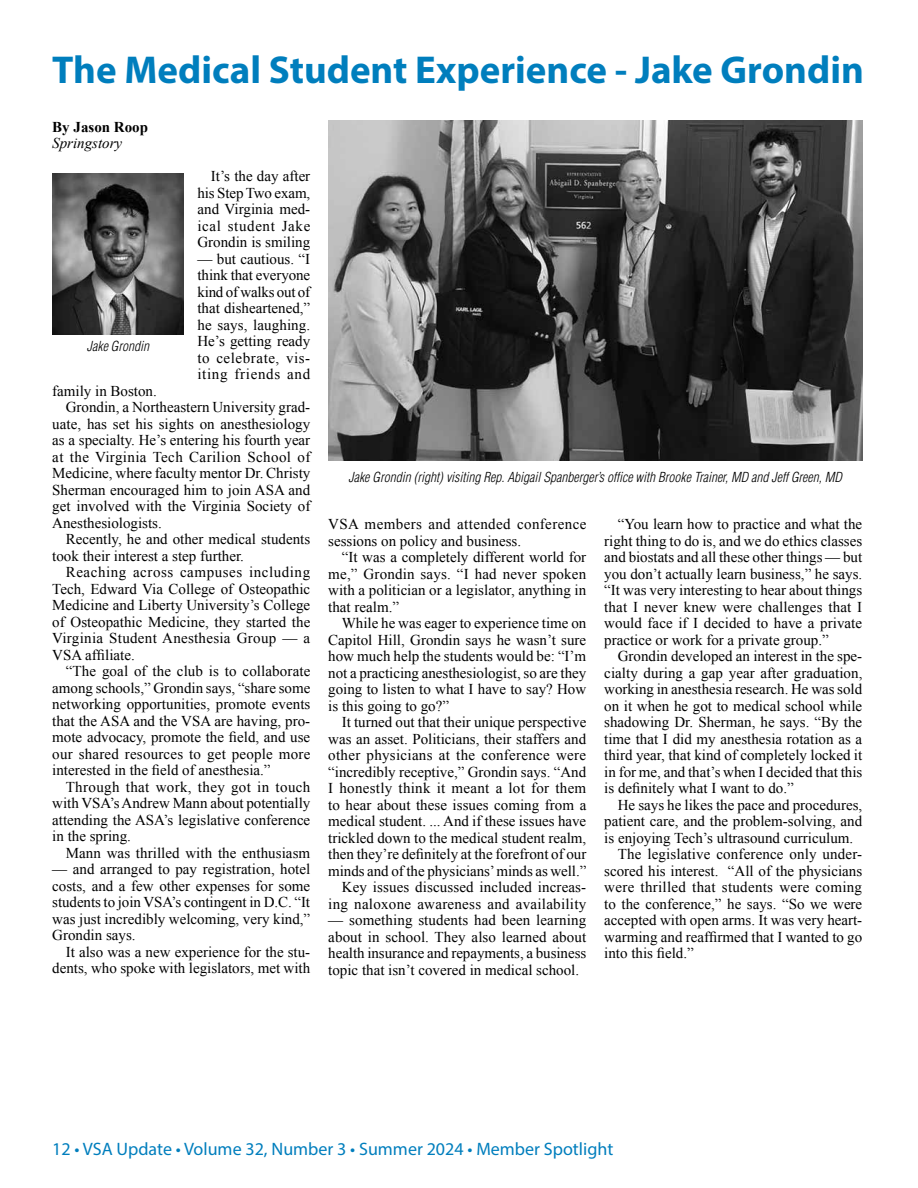
<style>
.page{position:relative;width:918px;height:1188px;background:#fff}
.page>*{position:absolute;margin:0;border:0;box-sizing:border-box;transform-origin:0 0}
.t1{font:700 39px "Myriad Pro";color:#007ebd}
.t2{font:18px "Myriad Pro";color:#007ebd}
.t3{font:15px/16.5px "Times New Roman";color:#000;text-align:justify}
.t4{font:15px/16.5px "Times New Roman";letter-spacing:.025em;color:#000}
.t5{font:15px "Times New Roman";letter-spacing:.02em;color:#000}
.t6{font:15px "Times New Roman";letter-spacing:.035em;color:#000}
.t7{font:700 15px "Times New Roman";color:#000}
.t8{font:italic 15px "Times New Roman";color:#000}
.t9{font:italic 300 condensed 13.5px "Helvetica LT Std";color:#000}
</style>
<div class="page">
<img style="left:329px;top:121px;width:533px;height:339px">
<img style="left:52px;top:174px;width:132px;height:160px">
<h1 class="t1" style="left:52px;top:45px;width:813px">The Medical Student Experience - Jake Grondin</h1>
<p class="t7" style="left:52px;top:116px;width:97px">By Jason Roop</p>
<p class="t8" style="left:52px;top:133px;width:72px">Springstory</p>
<p class="t9" style="left:87px;top:338px;width:64px">Jake Grondin</p>
<p class="t3" style="left:197px;top:168px;width:114px;text-indent:14px">It’s the day after his Step Two exam, and Virginia med&shy;ical student Jake Grondin is smiling</p>
<p class="t3" style="left:197px;top:250px;width:114px">— but cautious. “I think that everyone kind of walks out of that disheartened,” he says, laughing.<br>He’s getting ready to celebrate, vis&shy;iting friends and</p>
<p class="t3" style="left:52px;top:382px;width:106px">family in Boston.</p>
<p class="t3" style="left:66px;top:399px;width:246px">Grondin, a Northeastern University grad-</p>
<p class="t3" style="left:52px;top:415px;width:260px">uate, has set his sights on anesthesiology</p>
<p class="t3" style="left:52px;top:432px;width:260px">as a specialty. He’s entering his fourth year</p>
<p class="t4" style="left:52px;top:448px;width:260px">at the Virginia Tech Carilion School of</p>
<p class="t3" style="left:52px;top:465px;width:260px">Medicine, where faculty mentor Dr. Christy</p>
<p class="t3" style="left:52px;top:481px;width:260px">Sherman encouraged him to join ASA and</p>
<p class="t3" style="left:52px;top:498px;width:260px">get involved with the Virginia Society of</p>
<p class="t3" style="left:52px;top:514px;width:111px">Anesthesiologists.</p>
<p class="t3" style="left:66px;top:531px;width:246px">Recently, he and other medical students</p>
<p class="t3" style="left:52px;top:547px;width:193px">took their interest a step further.</p>
<p class="t6" style="left:66px;top:562px;width:246px">Reaching across campuses including</p>
<p class="t3" style="left:52px;top:580px;width:260px">Tech, Edward Via College of Osteopathic</p>
<p class="t3" style="left:52px;top:597px;width:260px">Medicine and Liberty University’s College</p>
<p class="t3" style="left:52px;top:613px;width:260px">of Osteopathic Medicine, they started the</p>
<p class="t5" style="left:52px;top:628px;width:259px">Virginia Student Anesthesia Group — a</p>
<p class="t3" style="left:52px;top:646px;width:84px">VSA affiliate.</p>
<p class="t3" style="left:66px;top:663px;width:246px">“The goal of the club is to collaborate</p>
<p class="t3" style="left:52px;top:679px;width:260px">among schools,” Grondin says, “share some</p>
<p class="t3" style="left:52px;top:696px;width:260px">networking opportunities, promote events</p>
<p class="t3" style="left:52px;top:712px;width:260px">that the ASA and the VSA are having, pro-</p>
<p class="t3" style="left:52px;top:729px;width:259px">mote advocacy, promote the field, and use</p>
<p class="t3" style="left:52px;top:745px;width:260px">our shared resources to get people more</p>
<p class="t3" style="left:52px;top:762px;width:220px">interested in the field of anesthesia.”</p>
<p class="t4" style="left:66px;top:778px;width:246px">Through that work, they got in touch</p>
<p class="t3" style="left:52px;top:795px;width:260px">with VSA’s Andrew Mann about potentially</p>
<p class="t3" style="left:52px;top:811px;width:260px">attending the ASA’s legislative conference</p>
<p class="t3" style="left:52px;top:828px;width:80px">in the spring.</p>
<p class="t3" style="left:66px;top:844px;width:246px">Mann was thrilled with the enthusiasm</p>
<p class="t3" style="left:52px;top:861px;width:260px">— and arranged to pay registration, hotel costs, and a few other expenses for some students to join VSA’s contingent in D.C. “It was just incredibly welcoming, very kind,” Grondin says.</p>
<p class="t3" style="left:52px;top:943px;width:260px;text-align:right">It also was a new experience for the stu&shy;dents, who spoke with legislators, met with</p>
<p class="t9" style="left:349px;top:469px;width:495px">Jake Grondin (right) visiting Rep. Abigail Spanberger’s office with Brooke Trainer, MD and Jeff Green, MD</p>
<p class="t4" style="left:328px;top:516px;width:260px">VSA members and attended conference sessions on policy and business.</p>
<p class="t3" style="left:328px;top:549px;width:260px;text-indent:14px">“It was a completely different world for me,” Grondin says. “I had never spoken with a politician or a legislator, anything in that realm.”</p>
<p class="t3" style="left:328px;top:615px;width:260px;text-indent:14px">While he was eager to experience time on Capitol Hill, Grondin says he wasn’t sure how much help the students would be: “I’m not a practicing anesthesiologist, so are they going to listen to what I have to say? How is this going to go?”</p>
<p class="t3" style="left:328px;top:714px;width:260px;text-align:right">It turned out that their unique perspective was an asset. Politicians, their staffers and other physicians at the conference were “incredibly receptive,” Grondin says. “And I honestly think it meant a lot for them to hear about these issues coming from a medical student. ... And if these issues have trickled down to the medical student realm, then they’re definitely at the forefront of our minds and of the physicians’ minds as well.” Key issues discussed included increas&shy;ing naloxone awareness and availability</p>
<p class="t3" style="left:328px;top:912px;width:260px">— something students had been learning about in school. They also learned about health insurance and repayments, a business topic that isn’t covered in medical school.</p>
<p class="t3" style="left:604px;top:516px;width:260px;text-indent:14px">“You learn how to practice and what the right thing to do is, and we do ethics classes and biostats and all these other things — but you don’t actually learn business,” he says. “It was very interesting to hear about things that I never knew were challenges that I would face if I decided to have a private practice or work for a private group.”</p>
<p class="t3" style="left:604px;top:648px;width:260px;text-indent:14px">Grondin developed an interest in the spe&shy;cialty during a gap year after graduation, working in anesthesia research. He was sold on it when he got to medical school while shadowing Dr. Sherman, he says. “By the time that I did my anesthesia rotation as a third year, that kind of completely locked it in for me, and that’s when I decided that this is definitely what I want to do.”</p>
<p class="t3" style="left:618px;top:796px;width:246px">He says he likes the pace and procedures,</p>
<p class="t3" style="left:604px;top:813px;width:260px">patient care, and the problem-solving, and</p>
<p class="t3" style="left:604px;top:829px;width:251px">is enjoying Tech’s ultrasound curriculum.</p>
<p class="t3" style="left:618px;top:846px;width:246px">The legislative conference only under-</p>
<p class="t3" style="left:604px;top:862px;width:260px">scored his interest. “All of the physicians</p>
<p class="t5" style="left:604px;top:877px;width:259px">were thrilled that students were coming</p>
<p class="t3" style="left:604px;top:895px;width:260px">to the conference,” he says. “So we were</p>
<p class="t3" style="left:604px;top:912px;width:259px">accepted with open arms. It was very heart-</p>
<p class="t3" style="left:604px;top:928px;width:260px">warming and reaffirmed that I wanted to go</p>
<p class="t3" style="left:604px;top:945px;width:91px">into this field.”</p>
<p class="t2" style="left:52px;top:1138px;width:562px">12 • VSA Update • Volume 32, Number 3 • Summer 2024 • Member Spotlight</p>
</div>
